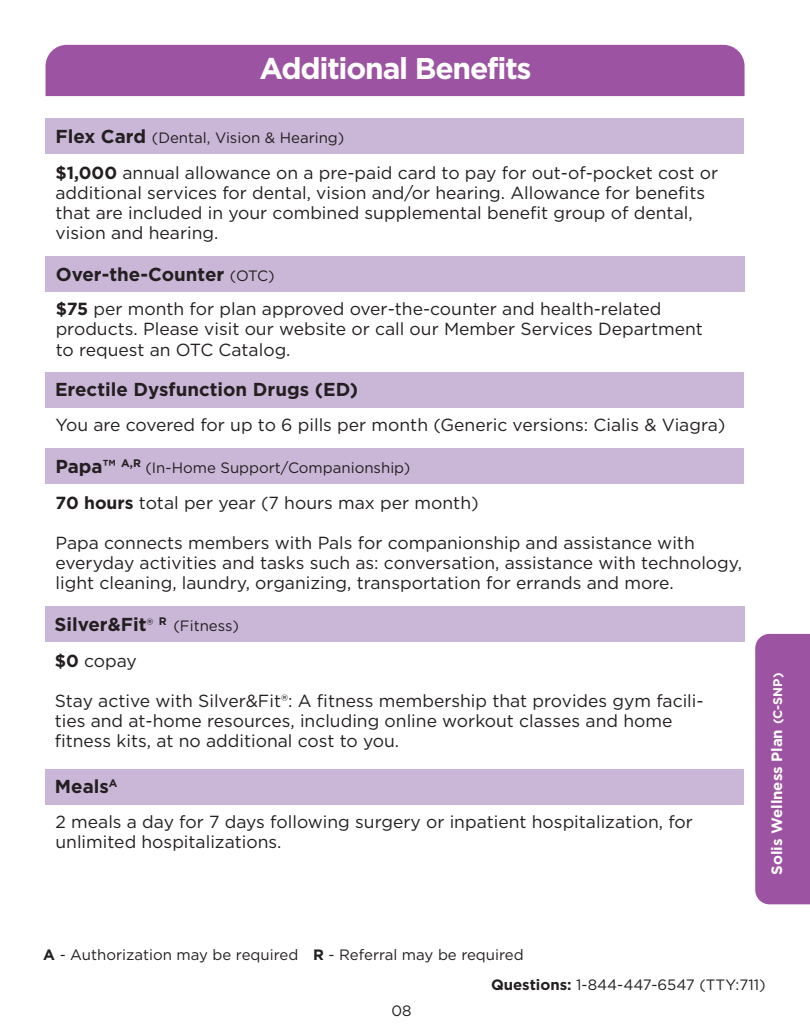
<style>
.page{position:relative;width:810px;height:1035px;background:#fff}
.page>*{position:absolute;margin:0;border:0;box-sizing:border-box;transform-origin:0 0}
.t1{font:700 30px "Gotham";letter-spacing:-.04em;color:#fff}
.t2{font:700 18.75px "Gotham";color:#231f20}
.t3{font:17.5px/20px "Gotham";color:#231f20}
.t4{font:15px "Gotham";color:#231f20}
.t5{font:700 15px "Gotham";color:#fff}
.s1{font-weight:700;font-size:18.75px}
.s2{font-weight:700}
.s3{font-weight:400;font-size:15px}
.s4{font-weight:400;font-size:17.5px}
.s5{font-size:12.5px}
</style>
<div class="page">
<div style="left:45px;top:373px;width:699px;height:35px;background:#cab6d7"></div>
<div style="left:45px;top:607px;width:699px;height:35px;background:#cab6d7"></div>
<div style="left:45px;top:256px;width:699px;height:36px;background:#cab6d7"></div>
<div style="left:45px;top:119px;width:699px;height:35px;background:#cab6d7"></div>
<div style="left:45px;top:448px;width:699px;height:36px;background:#cab6d7"></div>
<div style="left:45px;top:769px;width:699px;height:35px;background:#cab6d7"></div>
<div style="left:46px;top:45px;width:699px;height:51px;background:#9c53a1"></div>
<div style="left:755px;top:634px;width:55px;height:270px;background:#9c53a1"></div>
<h1 class="t1" style="left:260px;top:51px;width:274px">Additional Benefits</h1>
<p class="t4" style="left:56px;top:128px;width:290px"><span class="s1">Flex Card</span> (Dental, Vision &amp; Hearing)</p>
<p class="t3" style="left:56px;top:162px;width:664px"><span class="s2">$1,000</span> annual allowance on a pre-paid card to pay for out-of-pocket cost or additional services for dental, vision and/or hearing. Allowance for benefits that are included in your combined supplemental benefit group of dental, vision and hearing.</p>
<p class="t2" style="left:56px;top:263px;width:220px">Over-the-Counter <span class="s3">(OTC)</span></p>
<p class="t3" style="left:56px;top:299px;width:649px"><span class="s2">$75</span> per month for plan approved over-the-counter and health-related products. Please visit our website or call our Member Services Department to request an OTC Catalog.</p>
<p class="t2" style="left:55px;top:378px;width:305px">Erectile Dysfunction Drugs (ED)</p>
<p class="t3" style="left:55px;top:415px;width:671px">You are covered for up to 6 pills per month (Generic versions: Cialis &amp; Viagra)</p>
<p class="t4" style="left:56px;top:458px;width:356px"><span class="s1">Papa™</span> <sup>A,R</sup> (In-Home Support/Companionship)</p>
<p class="t3" style="left:56px;top:493px;width:425px"><span class="s2">70 hours</span> total per year (7 hours max per month)</p>
<p class="t3" style="left:56px;top:533px;width:688px">Papa connects members with Pals for companionship and assistance with everyday activities and tasks such as: conversation, assistance with technology, light cleaning, laundry, organizing, transportation for errands and more.</p>
<p class="t2" style="left:54px;top:614px;width:186px">Silver&amp;Fit<span class="s4">®</span> <sup>R</sup> <span class="s3">(Fitness)</span></p>
<p class="t3" style="left:55px;top:650px;width:84px"><span class="s2">$0</span> copay</p>
<p class="t3" style="left:55px;top:690px;width:650px">Stay active with Silver&amp;Fit®: A fitness membership that provides gym facili&shy;ties and at-home resources, including online workout classes and home fitness kits, at no additional cost to you.</p>
<p class="t2" style="left:55px;top:776px;width:64px">Meals<sup>A</sup></p>
<p class="t3" style="left:56px;top:812px;width:639px">2 meals a day for 7 days following surgery or inpatient hospitalization, for unlimited hospitalizations.</p>
<p class="t4" style="left:43px;top:945px;width:482px"><span class="s2">A</span> - Authorization may be required <span class="s2">R</span> - Referral may be required</p>
<p class="t5" style="left:768px;top:875px;width:203px;rotate:-90deg">Solis Wellness Plan <span class="s5">(C-SNP)</span></p>
<p class="t4" style="left:392px;top:1001px;width:22px">08</p>
<p class="t4" style="left:491px;top:975px;width:276px"><span class="s2">Questions:</span> 1-844-447-6547 (TTY:711)</p>
</div>
